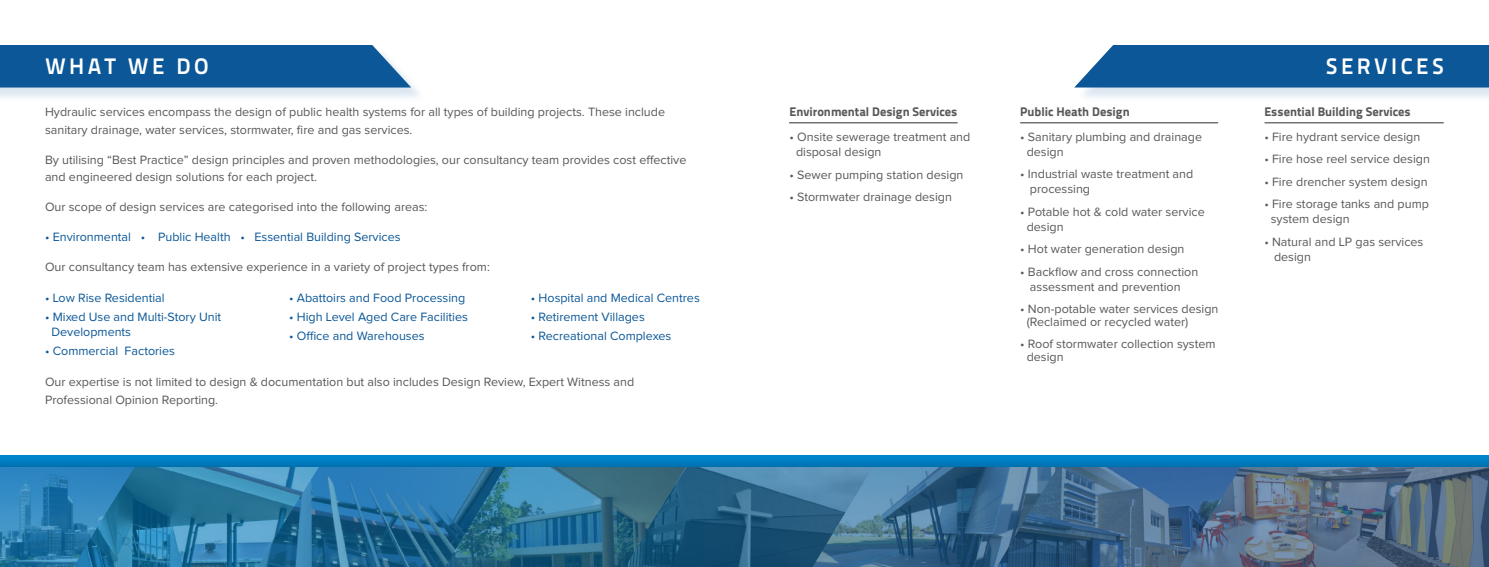
<style>
.page{position:relative;width:1489px;height:567px;background:#fff}
.page>*{position:absolute;margin:0;border:0;box-sizing:border-box;transform-origin:0 0}
.t1{font:22.5px "Titillium Text 14 L 800 wt";letter-spacing:.15em;color:#fff}
.t2{font:12.5px/15px "Proxima Nova";color:#57585a}
.t3{font:12.5px/15px "Proxima Nova";color:#0b5797}
.t4{font:800 12.5px "Titillium Text 22 L";color:#57585a}
</style>
<div class="page">
<hr style="left:789px;top:122px;width:168px;height:1px;background:#57585a">
<hr style="left:1020px;top:122px;width:197px;height:1px;background:#57585a">
<hr style="left:1264px;top:122px;width:179px;height:1px;background:#57585a">
<img style="left:0;top:467px;width:1488px;height:100px">
<svg style="left:0;top:455px;width:1488px;height:12px;background:#007cc0"></svg>
<div style="left:0;top:47px;width:425px;height:56px;background:#0b5797;opacity:.15"></div>
<svg style="left:0;top:45px;width:411px;height:43px;background:#18609c"></svg>
<div style="left:1077px;top:47px;width:411px;height:56px;background:#0b5797;opacity:.15"></div>
<svg style="left:1074px;top:45px;width:414px;height:43px;background:#19609c"></svg>
<h1 class="t1" style="left:45px;top:53px;width:165px">WHAT WE DO</h1>
<h1 class="t1" style="left:1325px;top:53px;width:120px">SERVICES</h1>
<p class="t2" style="left:45px;top:104px;width:621px;line-height:17.5px">Hydraulic services encompass the design of public health systems for all types of building projects. These include sanitary drainage, water services, stormwater, fire and gas services.</p>
<p class="t2" style="left:45px;top:152px;width:643px;line-height:17.5px">By utilising “Best Practice” design principles and proven methodologies, our consultancy team provides cost effective and engineered design solutions for each project.</p>
<p class="t2" style="left:45px;top:200px;width:384px">Our scope of design services are categorised into the following areas:</p>
<p class="t3" style="left:45px;top:230px;width:357px">• Environmental • Public Health • Essential Building Services</p>
<p class="t2" style="left:45px;top:260px;width:446px">Our consultancy team has extensive experience in a variety of project types from:</p>
<p class="t3" style="left:45px;top:291px;width:121px">• Low Rise Residential</p>
<p class="t3" style="left:51px;top:310px;width:171px;text-indent:-6px">• Mixed Use and Multi-Story Unit<br>Developments</p>
<p class="t3" style="left:45px;top:344px;width:131px">• Commercial Factories</p>
<p class="t3" style="left:289px;top:291px;width:178px">• Abattoirs and Food Processing</p>
<p class="t3" style="left:289px;top:310px;width:180px">• High Level Aged Care Facilities</p>
<p class="t3" style="left:289px;top:329px;width:137px">• Office and Warehouses</p>
<p class="t3" style="left:531px;top:291px;width:170px">• Hospital and Medical Centres</p>
<p class="t3" style="left:531px;top:310px;width:115px">• Retirement Villages</p>
<p class="t3" style="left:531px;top:329px;width:142px">• Recreational Complexes</p>
<p class="t2" style="left:45px;top:374px;width:590px;line-height:17.5px">Our expertise is not limited to design &amp; documentation but also includes Design Review, Expert Witness and<br>Professional Opinion Reporting.</p>
<p class="t4" style="left:789px;top:102px;width:169px">Environmental Design Services</p>
<p class="t2" style="left:796px;top:130px;width:176px;text-indent:-6px">• Onsite sewerage treatment and disposal design</p>
<p class="t2" style="left:789px;top:168px;width:175px">• Sewer pumping station design</p>
<p class="t2" style="left:789px;top:190px;width:164px">• Stormwater drainage design</p>
<p class="t4" style="left:1020px;top:102px;width:111px">Public Heath Design</p>
<p class="t2" style="left:1026px;top:130px;width:177px;text-indent:-6px">• Sanitary plumbing and drainage design</p>
<p class="t2" style="left:1029px;top:167px;width:165px;text-indent:-10px">• Industrial waste treatment and processing</p>
<p class="t2" style="left:1026px;top:205px;width:179px;text-indent:-6px">• Potable hot &amp; cold water service design</p>
<p class="t2" style="left:1020px;top:242px;width:166px">• Hot water generation design</p>
<p class="t2" style="left:1029px;top:265px;width:170px;text-indent:-10px">• Backflow and cross connection assessment and prevention</p>
<p class="t2" style="left:1026px;top:304px;width:193px;line-height:12.5px;text-indent:-6px">• Non-potable water services design (Reclaimed or recycled water)</p>
<p class="t2" style="left:1026px;top:339px;width:190px;line-height:12.5px;text-indent:-6px">• Roof stormwater collection system design</p>
<p class="t4" style="left:1264px;top:102px;width:148px">Essential Building Services</p>
<p class="t2" style="left:1264px;top:130px;width:157px">• Fire hydrant service design</p>
<p class="t2" style="left:1264px;top:152px;width:167px">• Fire hose reel service design</p>
<p class="t2" style="left:1264px;top:175px;width:165px">• Fire drencher system design</p>
<p class="t2" style="left:1270px;top:197px;width:160px;text-indent:-6px">• Fire storage tanks and pump system design</p>
<p class="t2" style="left:1273px;top:235px;width:151px;text-indent:-10px">• Natural and LP gas services design</p>
</div>
